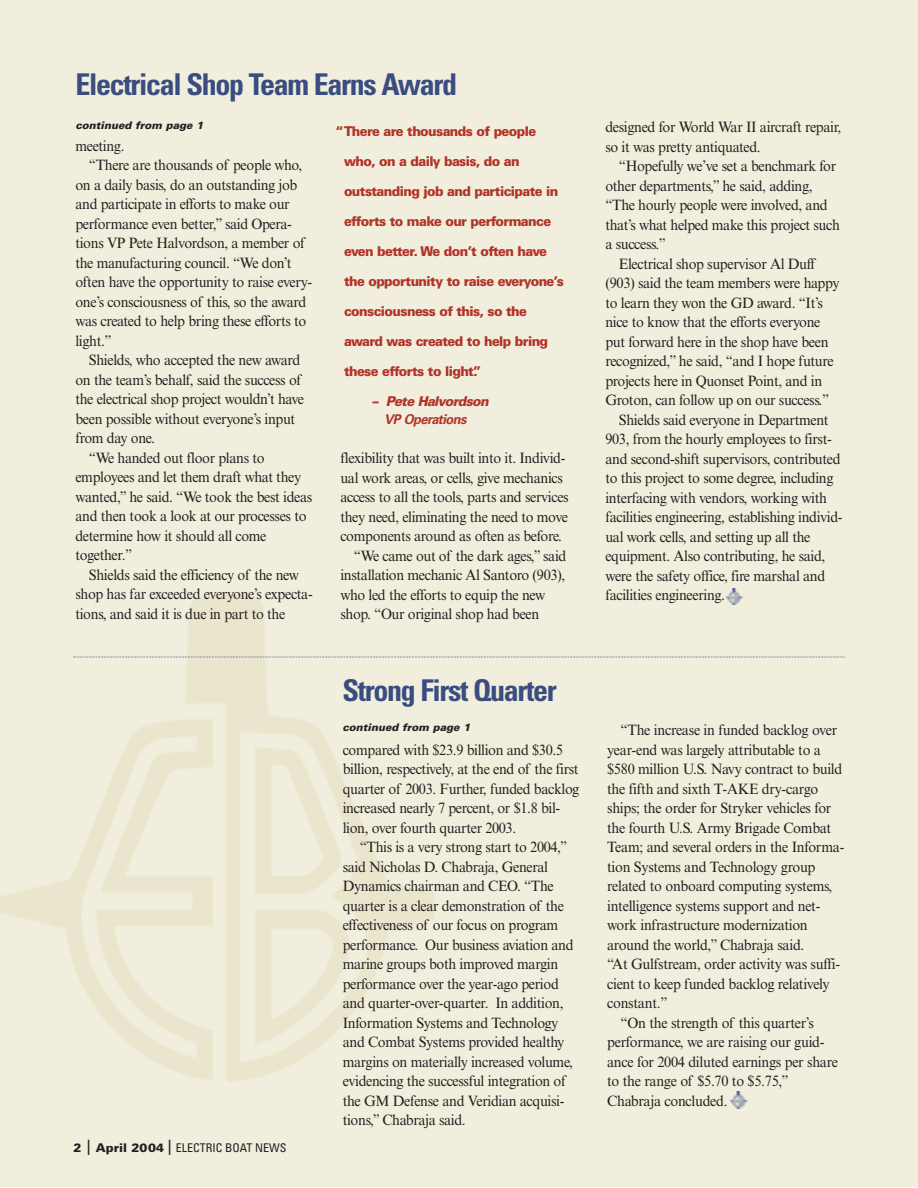
<style>
.page{position:relative;width:918px;height:1188px;background:#fff}
.page>*{position:absolute;margin:0;border:0;box-sizing:border-box;transform-origin:0 0}
.t1{font:700 condensed 30px "Univers";letter-spacing:-.045em;color:#3a4d80}
.t2{font:15px/19.5px "Times NRMT";letter-spacing:-.025em;color:#231f20;scale:.95 1}
.t3{font:900 13.5px "Univers";letter-spacing:-.045em;color:#b13327;scale:.95 1}
.t4{font:italic 900 13.5px "Univers";letter-spacing:-.045em;color:#b13327;scale:.95 1}
.t5{font:italic 700 13.5px "Univers";letter-spacing:-.04em;color:#b13327;scale:.95 1}
.t6{font:condensed 12px "Univers";color:#231f20}
.t7{font:italic 900 10.5px "Univers";color:#231f20}
.s1{font-weight:900;font-stretch:normal}
.s2{font-weight:300;font-stretch:normal;font-size:21px}
</style>
<div class="page">
<div style="left:0;top:0;width:918px;height:1187px;background:#f1eedd"></div>
<img style="left:0;top:594px;width:434px;height:488px">
<img style="left:726px;top:588px;width:17px;height:17px">
<img style="left:731px;top:1092px;width:16px;height:16px">
<svg style="left:74px;top:657px;width:772px;height:1px"></svg>
<h1 class="t1" style="left:75px;top:74px;width:383px">Electrical Shop Team Earns Award</h1>
<p class="t7" style="left:75px;top:121px;width:129px">continued from page 1</p>
<p class="t2" style="left:75px;top:137px;width:53px">meeting.</p>
<p class="t2" style="left:89px;top:156px;width:226px">“There are thousands of people who,</p>
<p class="t2" style="left:75px;top:176px;width:235px">on a daily basis, do an outstanding job</p>
<p class="t2" style="left:75px;top:195px;width:227px">and participate in efforts to make our</p>
<p class="t2" style="left:75px;top:215px;width:230px">performance even better,” said Opera-</p>
<p class="t2" style="left:75px;top:234px;width:243px">tions VP Pete Halvordson, a member of</p>
<p class="t2" style="left:75px;top:254px;width:229px">the manufacturing council. “We don’t</p>
<p class="t2" style="left:75px;top:273px;width:251px">often have the opportunity to raise every-</p>
<p class="t2" style="left:75px;top:293px;width:245px">one’s consciousness of this, so the award</p>
<p class="t2" style="left:75px;top:312px;width:245px">was created to help bring these efforts to</p>
<p class="t2" style="left:75px;top:332px;width:40px">light.”</p>
<p class="t2" style="left:89px;top:351px;width:224px">Shields, who accepted the new award</p>
<p class="t2" style="left:75px;top:371px;width:239px">on the team’s behalf, said the success of</p>
<p class="t2" style="left:75px;top:390px;width:242px">the electrical shop project wouldn’t have</p>
<p class="t2" style="left:75px;top:410px;width:233px">been possible without everyone’s input</p>
<p class="t2" style="left:75px;top:429px;width:85px">from day one.</p>
<p class="t2" style="left:89px;top:449px;width:187px">“We handed out floor plans to</p>
<p class="t2" style="left:75px;top:468px;width:239px">employees and let them draft what they</p>
<p class="t2" style="left:75px;top:488px;width:251px">wanted,” he said. “We took the best ideas</p>
<p class="t2" style="left:75px;top:507px;width:245px">and then took a look at our processes to</p>
<p class="t2" style="left:75px;top:527px;width:203px">determine how it should all come</p>
<p class="t2" style="left:75px;top:546px;width:61px">together.”</p>
<p class="t2" style="left:89px;top:566px;width:223px">Shields said the efficiency of the new</p>
<p class="t2" style="left:75px;top:585px;width:251px">shop has far exceeded everyone’s expecta-</p>
<p class="t2" style="left:75px;top:605px;width:222px">tions, and said it is due in part to the</p>
<p class="t6" style="left:74px;top:1143px;width:215px"><span class="s1">2</span> <span class="s2">I</span> <span class="s1">April 2004</span> <span class="s2">I</span> ELECTRIC BOAT NEWS</p>
<p class="t3" style="left:335px;top:126px;width:213px">“There are thousands of people</p>
<p class="t3" style="left:344px;top:156px;width:186px">who, on a daily basis, do an</p>
<p class="t3" style="left:344px;top:186px;width:227px">outstanding job and participate in</p>
<p class="t3" style="left:344px;top:216px;width:220px">efforts to make our performance</p>
<p class="t3" style="left:344px;top:246px;width:215px">even better. We don’t often have</p>
<p class="t3" style="left:344px;top:276px;width:233px">the opportunity to raise everyone’s</p>
<p class="t3" style="left:344px;top:306px;width:194px">consciousness of this, so the</p>
<p class="t3" style="left:344px;top:336px;width:216px">award was created to help bring</p>
<p class="t3" style="left:344px;top:366px;width:146px">these efforts to light.”</p>
<p class="t4" style="left:372px;top:396px;width:125px">– Pete Halvordson</p>
<p class="t5" style="left:384px;top:414px;width:88px">VP Operations</p>
<p class="t2" style="left:340px;top:450px;width:238px">flexibility that was built into it. Individ-</p>
<p class="t2" style="left:340px;top:469px;width:236px">ual work areas, or cells, give mechanics</p>
<p class="t2" style="left:340px;top:489px;width:242px">access to all the tools, parts and services</p>
<p class="t2" style="left:340px;top:508px;width:241px">they need, eliminating the need to move</p>
<p class="t2" style="left:340px;top:528px;width:235px">components around as often as before.</p>
<p class="t2" style="left:354px;top:547px;width:225px">“We came out of the dark ages,” said</p>
<p class="t2" style="left:340px;top:567px;width:238px">installation mechanic Al Santoro (903),</p>
<p class="t2" style="left:340px;top:586px;width:217px">who led the efforts to equip the new</p>
<p class="t2" style="left:340px;top:606px;width:211px">shop. “Our original shop had been</p>
<h1 class="t1" style="left:342px;top:680px;width:216px">Strong First Quarter</h1>
<p class="t7" style="left:342px;top:724px;width:129px">continued from page 1</p>
<p class="t2" style="left:343px;top:741px;width:251px">compared with $23.9 billion and $30.5 billion, respectively, at the end of the first quarter of 2003. Further, funded backlog increased nearly 7 percent, or $1.8 bil&shy;lion, over fourth quarter 2003.</p>
<p class="t2" style="left:343px;top:839px;width:245px;text-indent:17px">“This is a very strong start to 2004,” said Nicholas D. Chabraja, General Dynamics chairman and CEO. “The quarter is a clear demonstration of the effectiveness of our focus on program performance. Our business aviation and marine groups both improved margin performance over the year-ago period and quarter-over-quarter. In addition, Information Systems and Technology and Combat Systems provided healthy margins on materially increased volume, evidencing the successful integration of the GM Defense and Veridian acquisi&shy;tions,” Chabraja said.</p>
<p class="t2" style="left:605px;top:119px;width:250px">designed for World War II aircraft repair, so it was pretty antiquated.</p>
<p class="t2" style="left:619px;top:158px;width:230px">“Hopefully we’ve set a benchmark for</p>
<p class="t2" style="left:605px;top:177px;width:220px">other departments,” he said, adding,</p>
<p class="t2" style="left:605px;top:197px;width:236px">“The hourly people were involved, and</p>
<p class="t2" style="left:605px;top:216px;width:248px">that’s what helped make this project such</p>
<p class="t2" style="left:605px;top:236px;width:65px">a success.”</p>
<p class="t2" style="left:619px;top:255px;width:208px">Electrical shop supervisor Al Duff</p>
<p class="t2" style="left:605px;top:275px;width:248px">(903) said the team members were happy</p>
<p class="t2" style="left:605px;top:294px;width:230px">to learn they won the GD award. “It’s</p>
<p class="t2" style="left:605px;top:314px;width:228px">nice to know that the efforts everyone</p>
<p class="t2" style="left:605px;top:333px;width:236px">put forward here in the shop have been</p>
<p class="t2" style="left:605px;top:353px;width:242px">recognized,” he said, “and I hope future</p>
<p class="t2" style="left:605px;top:372px;width:230px">projects here in Quonset Point, and in</p>
<p class="t2" style="left:605px;top:392px;width:237px">Groton, can follow up on our success.”</p>
<p class="t2" style="left:619px;top:411px;width:222px">Shields said everyone in Department</p>
<p class="t2" style="left:605px;top:431px;width:240px">903, from the hourly employees to first-</p>
<p class="t2" style="left:605px;top:450px;width:249px">and second-shift supervisors, contributed</p>
<p class="t2" style="left:605px;top:470px;width:242px">to this project to some degree, including</p>
<p class="t2" style="left:605px;top:489px;width:235px">interfacing with vendors, working with</p>
<p class="t2" style="left:605px;top:509px;width:251px">facilities engineering, establishing individ-</p>
<p class="t2" style="left:605px;top:528px;width:217px">ual work cells, and setting up all the</p>
<p class="t2" style="left:605px;top:548px;width:233px">equipment. Also contributing, he said,</p>
<p class="t2" style="left:605px;top:567px;width:233px">were the safety office, fire marshal and</p>
<p class="t2" style="left:605px;top:587px;width:128px">facilities engineering.</p>
<p class="t2" style="left:621px;top:722px;width:230px">“The increase in funded backlog over</p>
<p class="t2" style="left:607px;top:741px;width:227px">year-end was largely attributable to a</p>
<p class="t2" style="left:607px;top:761px;width:249px">$580 million U.S. Navy contract to build</p>
<p class="t2" style="left:607px;top:780px;width:224px">the fifth and sixth T-AKE dry-cargo</p>
<p class="t2" style="left:607px;top:800px;width:238px">ships; the order for Stryker vehicles for</p>
<p class="t2" style="left:607px;top:819px;width:237px">the fourth U.S. Army Brigade Combat</p>
<p class="t2" style="left:607px;top:839px;width:251px">Team; and several orders in the Informa-</p>
<p class="t2" style="left:607px;top:858px;width:221px">tion Systems and Technology group</p>
<p class="t2" style="left:607px;top:878px;width:239px">related to onboard computing systems,</p>
<p class="t2" style="left:607px;top:897px;width:226px">intelligence systems support and net-</p>
<p class="t2" style="left:607px;top:917px;width:213px">work infrastructure modernization</p>
<p class="t2" style="left:607px;top:936px;width:209px">around the world,” Chabraja said.</p>
<p class="t2" style="left:607px;top:956px;width:247px">“At Gulfstream, order activity was suffi-</p>
<p class="t2" style="left:607px;top:975px;width:236px">cient to keep funded backlog relatively</p>
<p class="t2" style="left:607px;top:995px;width:65px">constant.”</p>
<p class="t2" style="left:621px;top:1014px;width:205px">“On the strength of this quarter’s</p>
<p class="t2" style="left:607px;top:1034px;width:230px">performance, we are raising our guid-</p>
<p class="t2" style="left:607px;top:1053px;width:245px">ance for 2004 diluted earnings per share</p>
<p class="t2" style="left:607px;top:1073px;width:192px">to the range of $5.70 to $5.75,”</p>
<p class="t2" style="left:607px;top:1092px;width:128px">Chabraja concluded.</p>
</div>
